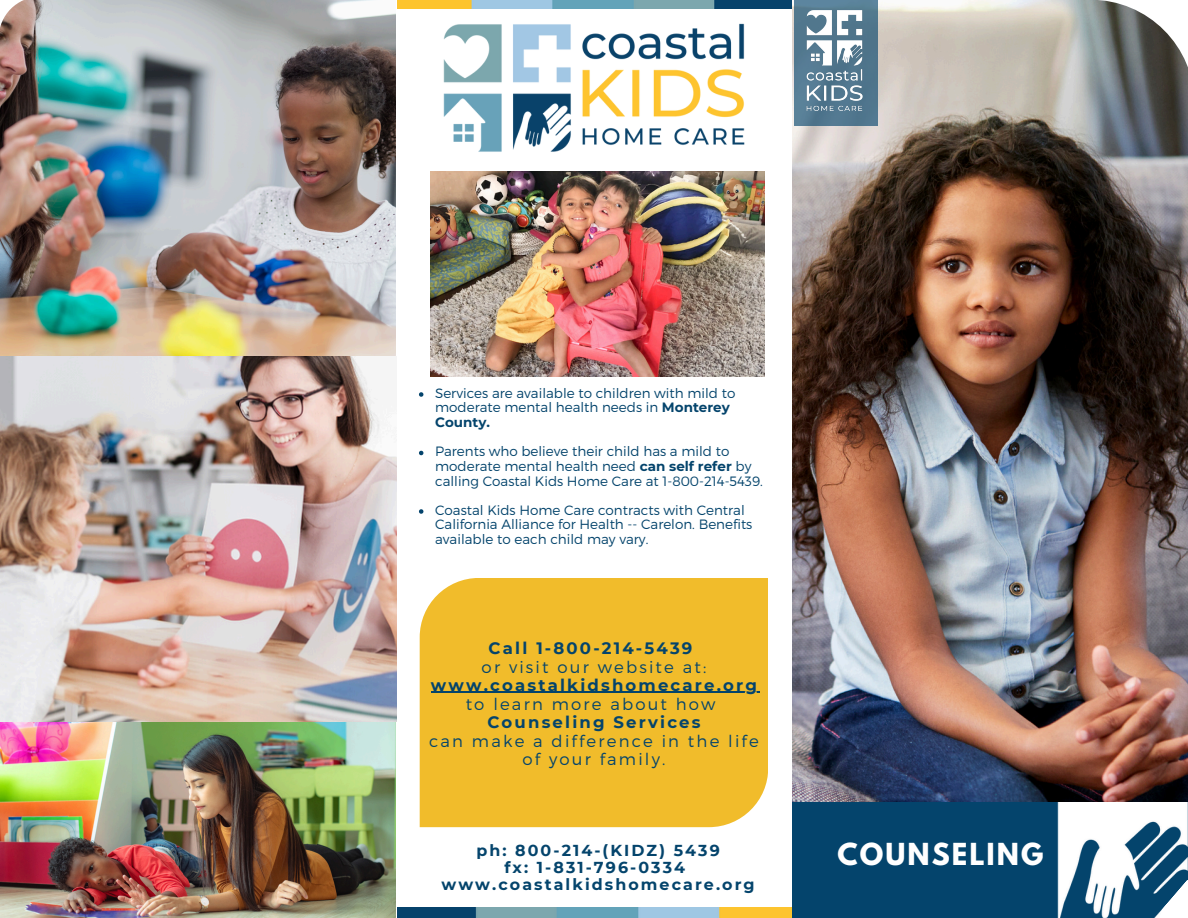
<style>
.page{position:relative;width:1188px;height:918px;background:#fff}
.page>*{position:absolute;margin:0;border:0;box-sizing:border-box;transform-origin:0 0}
.t1{font:700 26.85px "League Spartan";letter-spacing:.075em;color:#fff}
.t2{font:300 16.5px/18.6px "Montserrat";letter-spacing:.13em;color:#04446c;text-align:center}
.t3{font:700 15.9px/16.8px "Montserrat";letter-spacing:.13em;color:#04446c}
.t4{font:300 13.5px/14.7px "Montserrat";color:#04446c}
.s1{font-weight:700}
</style>
<div class="page">
<img style="left:792px;top:0;width:396px;height:802px">
<div style="left:792px;top:802px;width:396px;height:116px;background:#04446c"></div>
<img style="left:397px;top:0;width:395px;height:9px">
<img style="left:416px;top:0;width:356px;height:177px">
<img style="left:431px;top:171px;width:334px;height:205px">
<img style="left:1057px;top:802px;width:131px;height:116px">
<svg style="left:1159px;top:879px;width:29px;height:39px"></svg>
<img style="left:397px;top:908px;width:395px;height:10px">
<div style="left:420px;top:578px;width:348px;height:249px;background:#f1bc2b"></div>
<div style="left:794px;top:0;width:83px;height:126px;background:#51778e"></div>
<img style="left:797px;top:0;width:77px;height:120px">
<svg style="left:419px;top:392px;width:4px;height:5px"></svg>
<svg style="left:419px;top:451px;width:4px;height:4px"></svg>
<svg style="left:419px;top:509px;width:4px;height:5px"></svg>
<hr style="left:431px;top:692px;width:328px;height:1px;background:#04446c">
<img style="left:0;top:721px;width:396px;height:197px">
<img style="left:0;top:0;width:396px;height:357px">
<img style="left:0;top:357px;width:396px;height:364px">
<p class="t4" style="left:435px;top:385px;width:302px">Services are available to children with mild to moderate mental health needs in <span class="s1">Monterey<br>County.</span></p>
<p class="t4" style="left:435px;top:444px;width:329px">Parents who believe their child has a mild to moderate mental health need <span class="s1">can self refer</span> by calling Coastal Kids Home Care at 1-800-214-5439.</p>
<p class="t4" style="left:435px;top:502px;width:319px">Coastal Kids Home Care contracts with Central<br>California Alliance for Health -- Carelon. Benefits available to each child may vary.</p>
<p class="t2" style="left:482px;top:637px;width:226px;line-height:19.2px"><span class="s1">Call 1-800-214-5439 </span>or visit our website at:</p>
<p class="t2" style="left:429px;top:675px;width:331px"><span class="s1">www.coastalkidshomecare.org </span>to learn more about how<br><span class="s1">Counseling Services<br></span>can make a difference in the life of your family.</p>
<p class="t3" style="left:674px;top:842px;width:48px">5439</p>
<p class="t1" style="left:838px;top:840px;width:207px">COUNSELING</p>
<p class="t3" style="left:441px;top:876px;width:315px">www.coastalkidshomecare.org</p>
<p class="t3" style="left:504px;top:842px;width:25px;text-indent:-28px">ph: fx:</p>
<p class="t3" style="left:537px;top:842px;width:150px;text-indent:-22px">800-214-(KIDZ)<br>1-831-796-0334</p>
</div>
